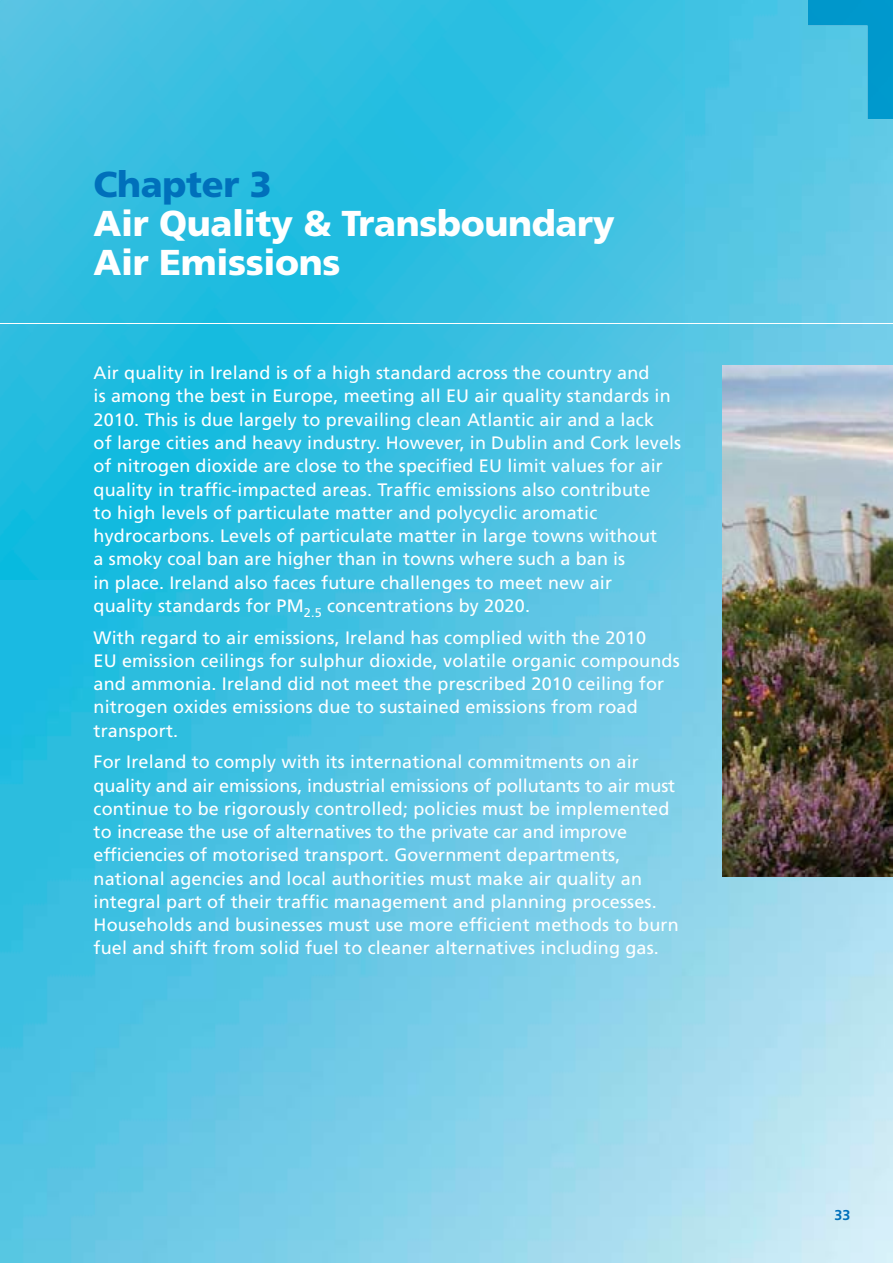
<style>
.page{position:relative;width:893px;height:1263px;background:#fff}
.page>*{position:absolute;margin:0;border:0;box-sizing:border-box;transform-origin:0 0}
.t1{font:900 36px/39px "Frutiger LT Std";letter-spacing:-.01em;color:#fff}
.t2{font:900 36px "Frutiger LT Std";letter-spacing:-.01em;color:#0070bb}
.t3{font:18px/23.2px "Frutiger LT Std";letter-spacing:.01em;color:#fff}
.t4{font:700 14.25px "Frutiger LT Std";color:#0070bb}
</style>
<div class="page">
<img style="left:0;top:580px;width:682px;height:683px">
<img style="left:682px;top:0;width:211px;height:1263px">
<img style="left:0;top:0;width:684px;height:580px">
<img style="left:808px;top:0;width:85px;height:119px">
<hr style="left:0;top:323px;width:893px;height:1px;background:#fff">
<img style="left:723px;top:366px;width:170px;height:510px">
<h1 class="t2" style="left:94px;top:163px;width:180px">Chapter 3</h1>
<h1 class="t1" style="left:94px;top:204px;width:523px">Air Quality &amp; Transboundary<br>Air Emissions</h1>
<p class="t3" style="left:94px;top:361px;width:589px">Air quality in Ireland is of a high standard across the country and<br>is among the best in Europe, meeting all EU air quality standards in 2010. This is due largely to prevailing clean Atlantic air and a lack<br>of large cities and heavy industry. However, in Dublin and Cork levels of nitrogen dioxide are close to the specified EU limit values for air quality in traffic-impacted areas. Traffic emissions also contribute<br>to high levels of particulate matter and polycyclic aromatic hydrocarbons. Levels of particulate matter in large towns without<br>a smoky coal ban are higher than in towns where such a ban is<br>in place. Ireland also faces future challenges to meet new air<br>quality standards for PM<sub>2.5</sub> concentrations by 2020.</p>
<p class="t3" style="left:94px;top:626px;width:588px">With regard to air emissions, Ireland has complied with the 2010<br>EU emission ceilings for sulphur dioxide, volatile organic compounds and ammonia. Ireland did not meet the prescribed 2010 ceiling for nitrogen oxides emissions due to sustained emissions from road transport.</p>
<p class="t3" style="left:94px;top:750px;width:587px">For Ireland to comply with its international commitments on air quality and air emissions, industrial emissions of pollutants to air must continue to be rigorously controlled; policies must be implemented to increase the use of alternatives to the private car and improve efficiencies of motorised transport. Government departments, national agencies and local authorities must make air quality an integral part of their traffic management and planning processes.<br>Households and businesses must use more efficient methods to burn fuel and shift from solid fuel to cleaner alternatives including gas.</p>
<p class="t4" style="left:835px;top:1207px;width:17px">33</p>
</div>
